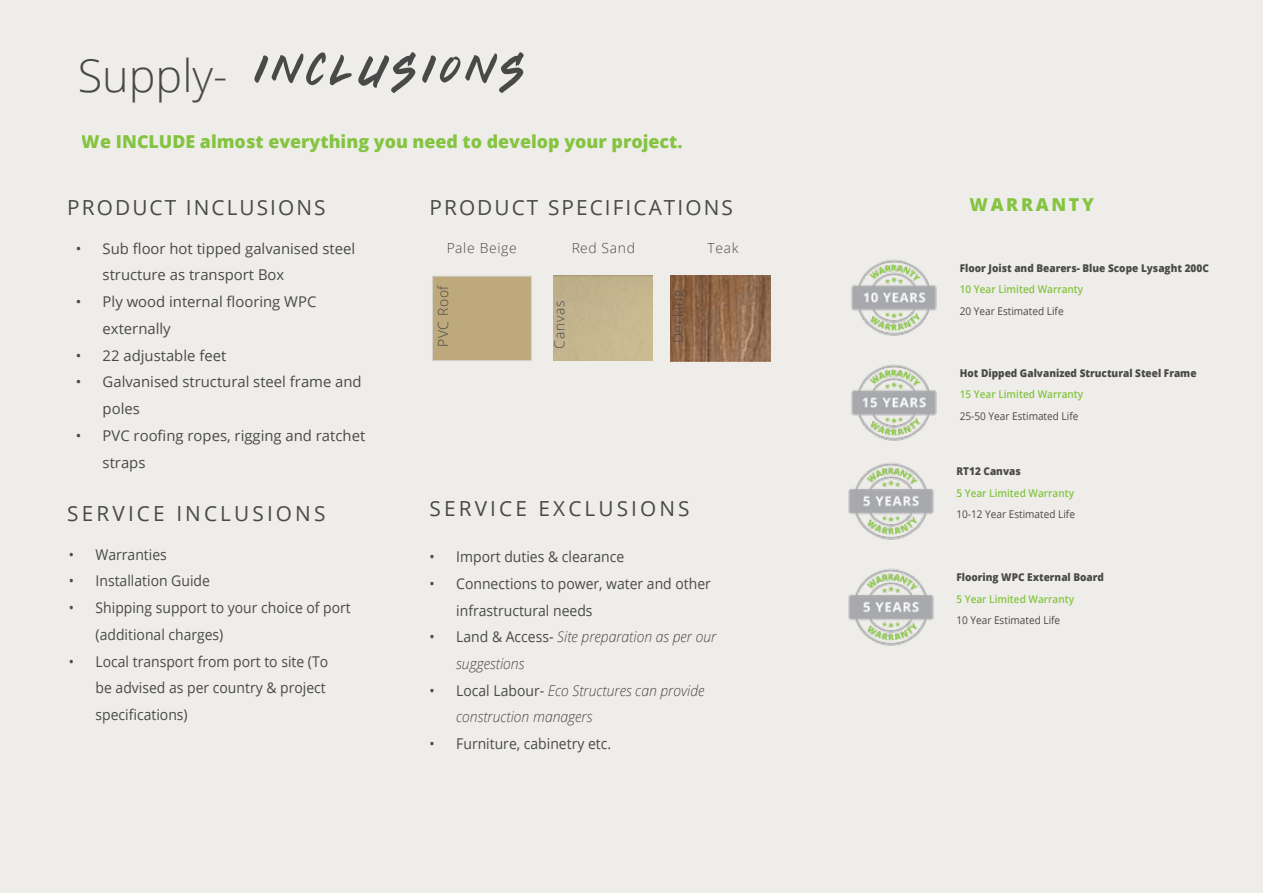
<style>
.page{position:relative;width:1263px;height:893px;background:#efedea}
.page>*{position:absolute;margin:0;border:0;box-sizing:border-box;transform-origin:0 0}
.t1{font:72px "TEGAS";letter-spacing:.055em;color:#494949}
.t2{font:20.85px "Open Sans";letter-spacing:.1em;color:#494949}
.t3{font:20.85px "Open Sans";letter-spacing:.15em;color:#494949}
.t4{font:800 17.85px "Open Sans";color:#84c441}
.t5{font:800 17.85px "Open Sans";letter-spacing:.15em;color:#84c441}
.t6{font:14.85px/26.7px "Open Sans";color:#494949;scale:.94 1}
.t7{font:14.85px/26.7px "Open Sans";color:#494949}
.t8{font:italic 300 14.85px/26.7px "Open Sans";color:#494949;scale:.94 1}
.t9{font:300 13.95px "Open Sans";letter-spacing:.05em;color:#494949}
.t10{font:800 10.65px "Open Sans";color:#494949;scale:.94 1}
.t11{font:600 10.65px "Open Sans";color:#84c441;scale:.94 1}
.t12{font:10.65px "Open Sans";color:#494949;scale:.94 1}
.s1{font-family:"Open Sans";font-weight:300;font-size:45px}
.s2{font-weight:400;font-style:normal}
</style>
<div class="page">
<img style="left:851px;top:259px;width:86px;height:77px">
<img style="left:851px;top:364px;width:86px;height:77px">
<img style="left:848px;top:462px;width:86px;height:78px">
<img style="left:848px;top:568px;width:86px;height:78px">
<div style="left:432px;top:276px;width:99px;height:85px;background:#bda97b;border:1px solid #d6d4d1"></div>
<img style="left:671px;top:276px;width:99px;height:86px">
<h1 class="t1" style="left:78px;top:25px;width:447px"><span class="s1">Supply-</span> inclusions</h1>
<p class="t4" style="left:82px;top:128px;width:602px">We INCLUDE almost everything you need to develop your project.</p>
<h2 class="t2" style="left:67px;top:193px;width:260px">PRODUCT INCLUSIONS</h2>
<p class="t7" style="left:103px;top:235px;width:254px;text-indent:-27px">• Sub floor hot tipped galvanised steel structure as transport Box</p>
<p class="t7" style="left:103px;top:288px;width:215px;text-indent:-27px">• Ply wood internal flooring WPC externally</p>
<p class="t7" style="left:76px;top:341px;width:152px">• 22 adjustable feet</p>
<p class="t7" style="left:103px;top:368px;width:261px;text-indent:-27px">• Galvanised structural steel frame and poles</p>
<p class="t7" style="left:103px;top:422px;width:264px;text-indent:-27px">• PVC roofing ropes, rigging and ratchet straps</p>
<h2 class="t3" style="left:67px;top:499px;width:260px">SERVICE INCLUSIONS</h2>
<p class="t6" style="left:69px;top:541px;width:106px">• Warranties</p>
<p class="t6" style="left:69px;top:567px;width:152px">• Installation Guide</p>
<p class="t6" style="left:96px;top:594px;width:273px;text-indent:-27px">• Shipping support to your choice of port (additional charges)</p>
<p class="t6" style="left:96px;top:648px;width:249px;text-indent:-27px">• Local transport from port to site (To be advised as per country &amp; project specifications)</p>
<h2 class="t2" style="left:429px;top:193px;width:305px">PRODUCT SPECIFICATIONS</h2>
<p class="t9" style="left:446px;top:239px;width:72px">Pale Beige</p>
<p class="t9" style="left:571px;top:238px;width:65px">Red Sand</p>
<p class="t9" style="left:707px;top:239px;width:33px">Teak</p>
<p class="t9" style="left:433px;top:347px;width:64px;rotate:-90deg">PVC Roof</p>
<p class="t9" style="left:550px;top:349px;width:49px;rotate:-90deg">Canvas</p>
<p class="t9" style="left:669px;top:343px;width:55px;rotate:-90deg">Decking</p>
<h2 class="t3" style="left:429px;top:494px;width:262px">SERVICE EXCLUSIONS</h2>
<p class="t6" style="left:429px;top:543px;width:209px">• Import duties &amp; clearance</p>
<p class="t6" style="left:456px;top:570px;width:272px;text-indent:-27px">• Connections to power, water and other infrastructural needs</p>
<p class="t8" style="left:456px;top:623px;width:278px;text-indent:-27px"><span class="s2">• Land &amp; Access-</span> Site preparation as per our suggestions</p>
<p class="t8" style="left:456px;top:676px;width:266px;text-indent:-27px"><span class="s2">• Local Labour-</span> Eco Structures can provide construction managers</p>
<p class="t6" style="left:429px;top:730px;width:195px">• Furniture, cabinetry etc.</p>
<p class="t5" style="left:969px;top:191px;width:126px">WARRANTY</p>
<p class="t10" style="left:960px;top:260px;width:266px">Floor Joist and Bearers- Blue Scope Lysaght 200C</p>
<p class="t11" style="left:960px;top:282px;width:133px">10 Year Limited Warranty</p>
<p class="t12" style="left:960px;top:304px;width:112px">20 Year Estimated Life</p>
<p class="t10" style="left:960px;top:365px;width:253px">Hot Dipped Galvanized Structural Steel Frame</p>
<p class="t11" style="left:960px;top:387px;width:133px">15 Year Limited Warranty</p>
<p class="t12" style="left:960px;top:408px;width:128px">25-50 Year Estimated Life</p>
<p class="t10" style="left:956px;top:463px;width:70px">RT12 Canvas</p>
<p class="t11" style="left:956px;top:486px;width:127px">5 Year Limited Warranty</p>
<p class="t12" style="left:956px;top:507px;width:128px">10-12 Year Estimated Life</p>
<p class="t10" style="left:956px;top:569px;width:159px">Flooring WPC External Board</p>
<p class="t11" style="left:956px;top:592px;width:127px">5 Year Limited Warranty</p>
<p class="t12" style="left:956px;top:613px;width:112px">10 Year Estimated Life</p>
</div>
